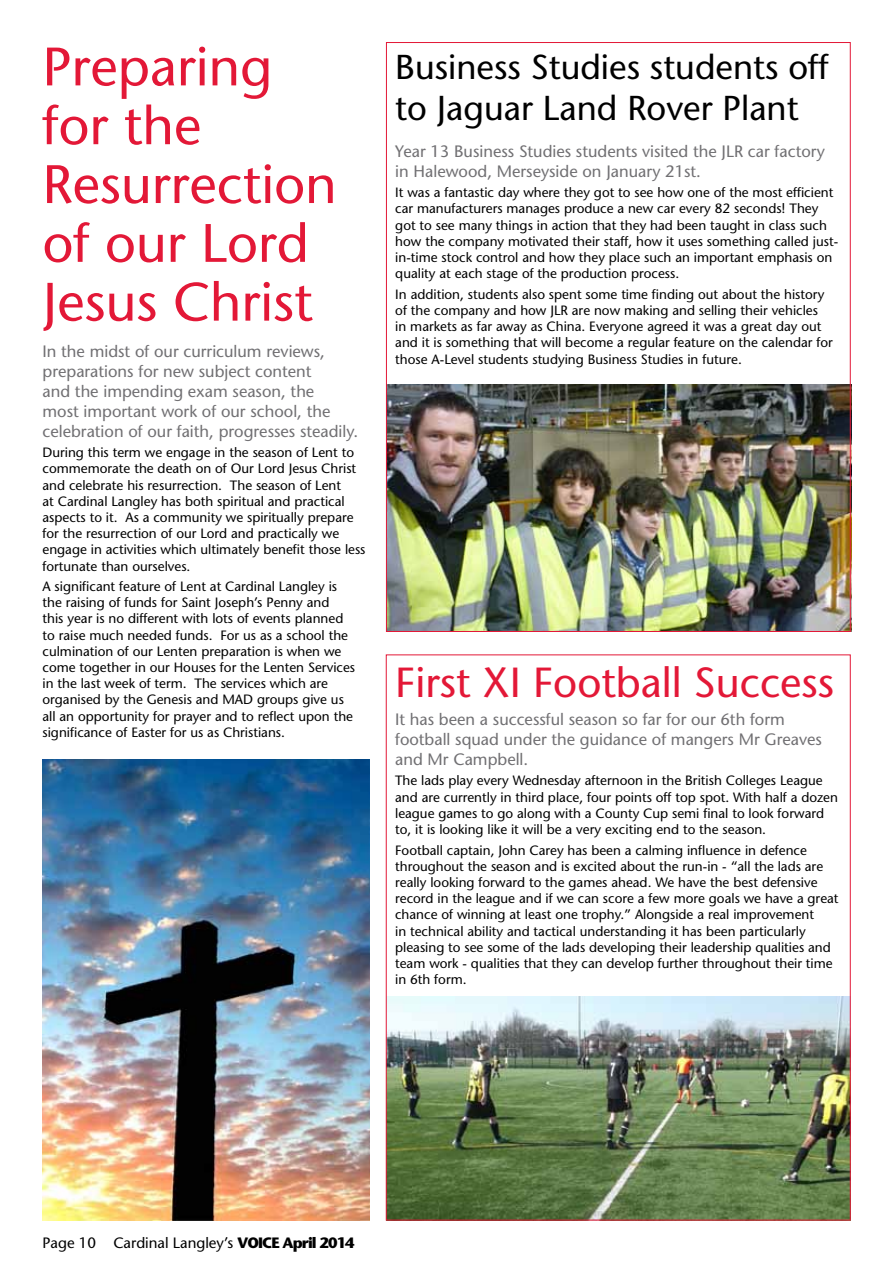
<style>
.page{position:relative;width:893px;height:1263px;background:#fff}
.page>*{position:absolute;margin:0;border:0;box-sizing:border-box;transform-origin:0 0}
.t1{font:54px/58.8px "Stone Sans";color:#e31837}
.t2{font:42px "Stone Sans";color:#e31837}
.t3{font:34.5px/41.4px "Stone Sans";color:#000}
.t4{font:16.5px/19.8px "Stone Sans";color:#717073}
.t5{font:15px "Stone Sans";color:#000}
.t6{font:13.5px/16.2px "Stone Sans";color:#000}
.s1{font-weight:700}
</style>
<div class="page">
<img style="left:388px;top:384px;width:461px;height:246px">
<img style="left:43px;top:760px;width:326px;height:460px">
<img style="left:388px;top:997px;width:461px;height:221px">
<h1 class="t1" style="left:43px;top:37px;width:296px">Preparing for the<br>Resurrection of our Lord<br>Jesus Christ</h1>
<p class="t4" style="left:43px;top:342px;width:317px">In the midst of our curriculum reviews, preparations for new subject content<br>and the impending exam season, the<br>most important work of our school, the celebration of our faith, progresses steadily.</p>
<p class="t6" style="left:43px;top:444px;width:325px">During this term we engage in the season of Lent to commemorate the death on of Our Lord Jesus Christ and celebrate his resurrection. The season of Lent<br>at Cardinal Langley has both spiritual and practical aspects to it. As a community we spiritually prepare for the resurrection of our Lord and practically we engage in activities which ultimately benefit those less fortunate than ourselves.</p>
<p class="t6" style="left:43px;top:578px;width:314px">A significant feature of Lent at Cardinal Langley is the raising of funds for Saint Joseph’s Penny and<br>this year is no different with lots of events planned to raise much needed funds. For us as a school the culmination of our Lenten preparation is when we come together in our Houses for the Lenten Services in the last week of term. The services which are organised by the Genesis and MAD groups give us all an opportunity for prayer and to reflect upon the significance of Easter for us as Christians.</p>
<h3 class="t3" style="left:395px;top:46px;width:435px">Business Studies students off to Jaguar Land Rover Plant</h3>
<p class="t4" style="left:395px;top:141px;width:431px">Year 13 Business Studies students visited the JLR car factory in Halewood, Merseyside on January 21st.</p>
<p class="t6" style="left:395px;top:184px;width:444px">It was a fantastic day where they got to see how one of the most efficient car manufacturers manages produce a new car every 82 seconds! They got to see many things in action that they had been taught in class such how the company motivated their staff, how it uses something called just&shy;in-time stock control and how they place such an important emphasis on quality at each stage of the production process.</p>
<p class="t6" style="left:395px;top:286px;width:439px">In addition, students also spent some time finding out about the history of the company and how JLR are now making and selling their vehicles<br>in markets as far away as China. Everyone agreed it was a great day out and it is something that will become a regular feature on the calendar for those A-Level students studying Business Studies in future.</p>
<h2 class="t2" style="left:395px;top:657px;width:441px">First XI Football Success</h2>
<p class="t4" style="left:395px;top:710px;width:428px">It has been a successful season so far for our 6th form football squad under the guidance of mangers Mr Greaves and Mr Campbell.</p>
<p class="t6" style="left:395px;top:772px;width:444px">The lads play every Wednesday afternoon in the British Colleges League and are currently in third place, four points off top spot. With half a dozen league games to go along with a County Cup semi final to look forward to, it is looking like it will be a very exciting end to the season.</p>
<p class="t6" style="left:395px;top:842px;width:445px">Football captain, John Carey has been a calming influence in defence throughout the season and is excited about the run-in - “all the lads are really looking forward to the games ahead. We have the best defensive record in the league and if we can score a few more goals we have a great chance of winning at least one trophy.” Alongside a real improvement<br>in technical ability and tactical understanding it has been particularly pleasing to see some of the lads developing their leadership qualities and team work - qualities that they can develop further throughout their time in 6th form.</p>
<p class="t5" style="left:43px;top:1233px;width:314px">Page 10 Cardinal Langley’s <span class="s1">VOICE April 2014</span></p>
</div>
